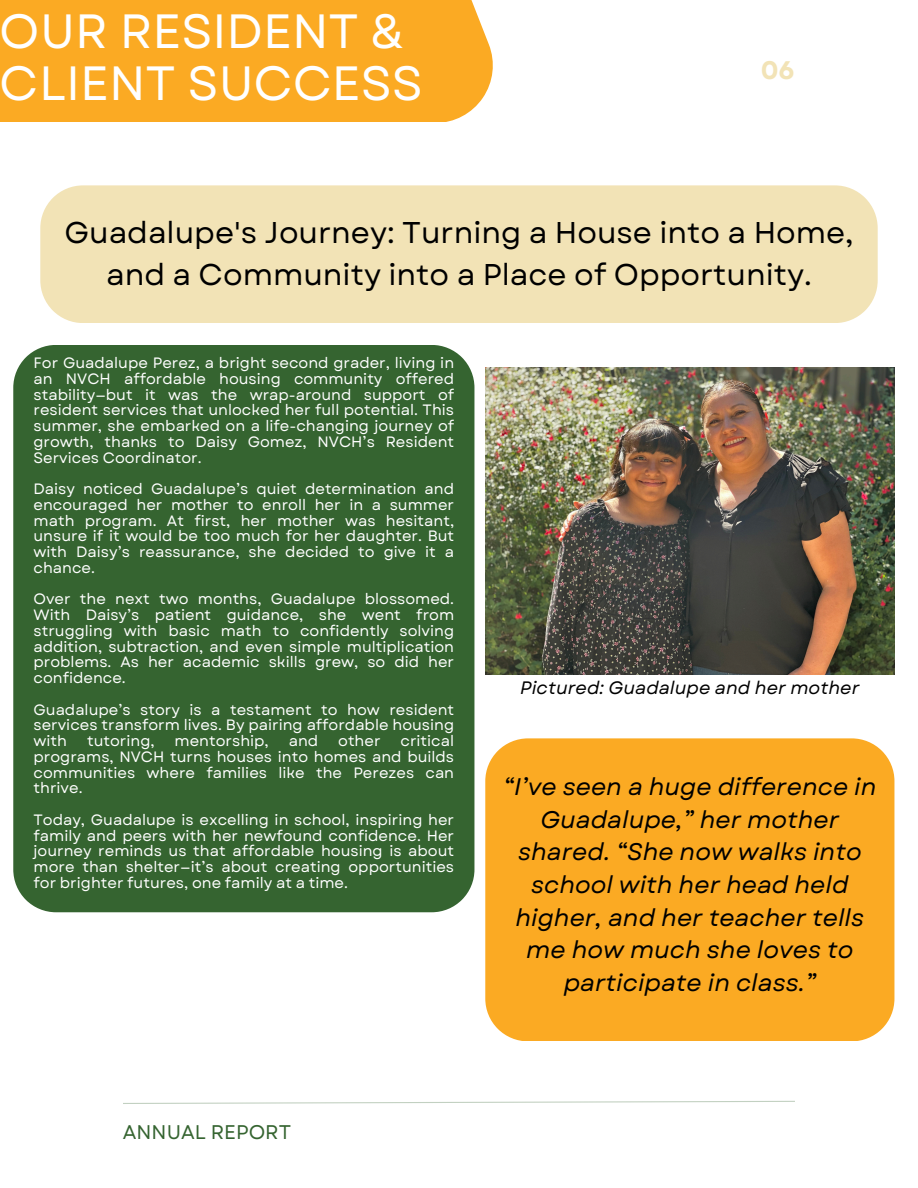
<style>
.page{position:relative;width:918px;height:1188px;background:#fff}
.page>*{position:absolute;margin:0;border:0;box-sizing:border-box;transform-origin:0 0}
.t1{font:48px/51.8px "Garet";color:#fff}
.t2{font:30px/41.7px "Garet";color:#000;text-align:center}
.t3{font:700 25.35px "Garet";color:#f2e3b6}
.t4{font:italic 24px/32.7px "Garet";color:#000;text-align:center}
.t5{font:19.8px "Garet";color:#356430}
.t6{font:italic 18px "Garet";color:#000}
.t7{font:15px/15.8px "Garet";color:#fff;text-align:justify}
</style>
<div class="page">
<div style="left:13px;top:345px;width:461px;height:567px;background:#356430"></div>
<div style="left:485px;top:738px;width:409px;height:303px;background:#fbaa23"></div>
<svg style="left:123px;top:1101px;width:672px;height:3px"></svg>
<img style="left:485px;top:367px;width:410px;height:308px">
<div style="left:40px;top:185px;width:838px;height:138px;background:#f2e3b6"></div>
<div style="left:0;top:0;width:494px;height:122px;background:#fbaa23"></div>
<h3 class="t1" style="left:0;top:6px;width:425px">OUR RESIDENT &amp;<br>CLIENT SUCCESS</h3>
<h1 class="t3" style="left:761px;top:52px;width:36px">06</h1>
<h2 class="t2" style="left:64px;top:212px;width:791px">Guadalupe's Journey: Turning a House into a Home, and a Community into a Place of Opportunity.</h2>
<p class="t7" style="left:34px;top:355px;width:422px">For Guadalupe Perez, a bright second grader, living in an NVCH affordable housing community offered stability—but it was the wrap-around support of resident services that unlocked her full potential. This summer, she embarked on a life-changing journey of growth, thanks to Daisy Gomez, NVCH’s Resident Services Coordinator.</p>
<p class="t7" style="left:34px;top:481px;width:422px">Daisy noticed Guadalupe’s quiet determination and encouraged her mother to enroll her in a summer math program. At first, her mother was hesitant, unsure if it would be too much for her daughter. But with Daisy’s reassurance, she decided to give it a chance.</p>
<p class="t7" style="left:34px;top:591px;width:422px">Over the next two months, Guadalupe blossomed.<br>With Daisy’s patient guidance, she went from struggling with basic math to confidently solving addition, subtraction, and even simple multiplication problems. As her academic skills grew, so did her confidence.</p>
<p class="t7" style="left:34px;top:702px;width:422px">Guadalupe’s story is a testament to how resident services transform lives. By pairing affordable housing with</p>
<p class="t7" style="left:34px;top:733px;width:422px;text-indent:367px">critical programs, NVCH turns houses into homes and builds communities where families like the Perezes can thrive.</p>
<p class="t7" style="left:34px;top:812px;width:422px">Today, Guadalupe is excelling in school, inspiring her family and peers with her newfound confidence. Her journey reminds us that affordable housing is about more than shelter—it’s about creating opportunities for brighter futures, one family at a time.</p>
<p class="t7" style="left:87px;top:733px;width:69px">tutoring,</p>
<p class="t7" style="left:175px;top:733px;width:96px">mentorship,</p>
<p class="t7" style="left:289px;top:733px;width:31px">and</p>
<p class="t7" style="left:338px;top:733px;width:44px">other</p>
<p class="t5" style="left:123px;top:1118px;width:170px">ANNUAL REPORT</p>
<h5 class="t6" style="left:520px;top:675px;width:341px">Pictured: Guadalupe and her mother</h5>
<p class="t4" style="left:503px;top:771px;width:375px">“I’ve seen a huge difference in<br>Guadalupe,” her mother shared. “She now walks into school with her head held higher, and her teacher tells me how much she loves to participate in class.”</p>
</div>
